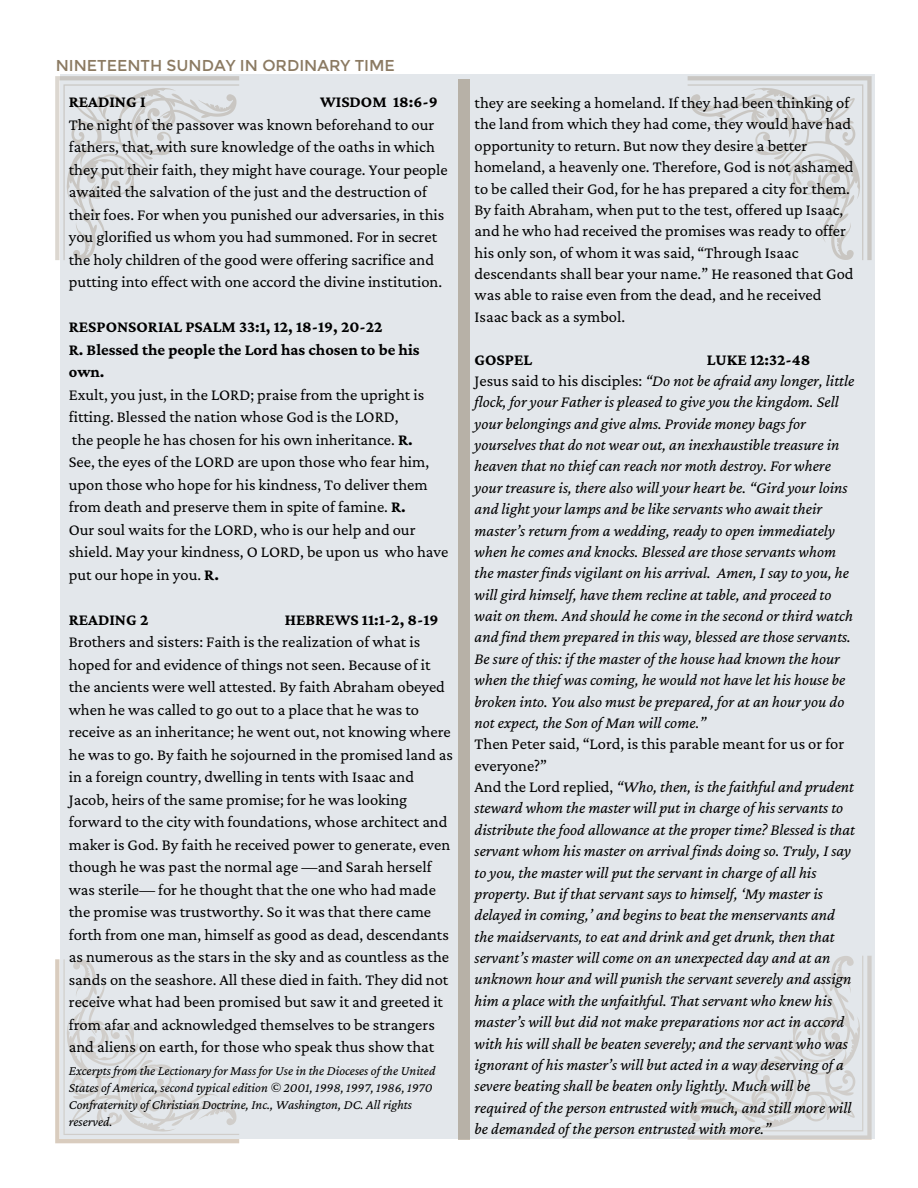
<style>
.page{position:relative;width:918px;height:1188px;background:#fff}
.page>*{position:absolute;margin:0;border:0;box-sizing:border-box;transform-origin:0 0}
.t1{font:16.5px/22.5px "Crimson Pro";color:#000}
.t2{font:italic 16.5px/21.3px "Crimson Pro";color:#000}
.t3{font:700 16.5px/22.5px "Crimson Pro";color:#000}
.t4{font:15.75px "Montserrat";color:#8b7a62}
.t5{font:italic 13.5px/16.8px "Crimson Pro";color:#000}
.s1{font-weight:700}
.s2{font-weight:700;font-style:normal}
.s3{font-style:normal}
</style>
<div class="page">
<svg style="left:55px;top:959px;width:184px;height:184px;background:#dcd0c3"></svg>
<div style="left:60px;top:75px;width:814px;height:1064px;background:#e3e7eb"></div>
<svg style="left:55px;top:76px;width:184px;height:184px"></svg>
<div style="left:459px;top:79px;width:11px;height:1061px;background:#b7b1a7"></div>
<svg style="left:688px;top:76px;width:184px;height:184px"></svg>
<p class="t4" style="left:56px;top:55px;width:341px">NINETEENTH SUNDAY IN ORDINARY TIME</p>
<p class="t3" style="left:69px;top:90px;width:78px">READING I</p>
<p class="t3" style="left:320px;top:90px;width:119px">WISDOM 18:6-9</p>
<p class="t1" style="left:69px;top:113px;width:380px">The night of the passover was known beforehand to our fathers, that, with sure knowledge of the oaths in which they put their faith, they might have courage. Your people awaited the salvation of the just and the destruction of their foes. For when you punished our adversaries, in this you glorified us whom you had summoned. For in secret the holy children of the good were offering sacrifice and putting into effect with one accord the divine institution.</p>
<p class="t3" style="left:69px;top:315px;width:352px">RESPONSORIAL PSALM 33:1, 12, 18-19, 20-22<br>R. Blessed the people the Lord has chosen to be his own.</p>
<p class="t1" style="left:69px;top:383px;width:381px">Exult, you just, in the LORD; praise from the upright is fitting. Blessed the nation whose God is the LORD,<br>the people he has chosen for his own inheritance. <span class="s1">R.<br></span>See, the eyes of the LORD are upon those who fear him, upon those who hope for his kindness, To deliver them from death and preserve them in spite of famine. <span class="s1">R.<br></span>Our soul waits for the LORD, who is our help and our shield. May your kindness, O LORD, be upon us who have put our hope in you. <span class="s1">R.</span></p>
<p class="t3" style="left:69px;top:608px;width:81px">READING 2</p>
<p class="t3" style="left:285px;top:608px;width:155px">HEBREWS 11:1-2, 8-19</p>
<p class="t1" style="left:69px;top:630px;width:386px">Brothers and sisters: Faith is the realization of what is hoped for and evidence of things not seen. Because of it the ancients were well attested. By faith Abraham obeyed when he was called to go out to a place that he was to receive as an inheritance; he went out, not knowing where he was to go. By faith he sojourned in the promised land as in a foreign country, dwelling in tents with Isaac and Jacob, heirs of the same promise; for he was looking forward to the city with foundations, whose architect and maker is God. By faith he received power to generate, even though he was past the normal age —and Sarah herself was sterile— for he thought that the one who had made the promise was trustworthy. So it was that there came forth from one man, himself as good as dead, descendants as numerous as the stars in the sky and as countless as the sands on the seashore. All these died in faith. They did not receive what had been promised but saw it and greeted it from afar and acknowledged themselves to be strangers and aliens on earth, for those who speak thus show that</p>
<p class="t5" style="left:69px;top:1062px;width:368px">Excerpts from the Lectionary for Mass for Use in the Dioceses of the United States of America, second typical edition © 2001, 1998, 1997, 1986, 1970<br>Confraternity of Christian Doctrine, Inc., Washington, DC. All rights reserved.</p>
<p class="t1" style="left:475px;top:92px;width:381px;line-height:21.3px">they are seeking a homeland. If they had been thinking of the land from which they had come, they would have had opportunity to return. But now they desire a better homeland, a heavenly one. Therefore, God is not ashamed to be called their God, for he has prepared a city for them.<br>By faith Abraham, when put to the test, offered up Isaac, and he who had received the promises was ready to offer his only son, of whom it was said, “Through Isaac descendants shall bear your name.” He reasoned that God was able to raise even from the dead, and he received Isaac back as a symbol.</p>
<p class="t3" style="left:475px;top:348px;width:59px">GOSPEL</p>
<p class="t2" style="left:475px;top:348px;width:381px;text-indent:232px"><span class="s2">LUKE 12:32-48<br></span><span class="s3">Jesus said to his disciples:</span> “Do not be afraid any longer, little flock, for your Father is pleased to give you the kingdom. Sell your belongings and give alms. Provide money bags for yourselves that do not wear out, an inexhaustible treasure in heaven that no thief can reach nor moth destroy. For where your treasure is, there also will your heart be. “Gird your loins and light your lamps and be like servants who await their master’s return from a wedding, ready to open immediately when he comes and knocks. Blessed are those servants whom the master finds vigilant on his arrival. Amen, I say to you, he will gird himself, have them recline at table, and proceed to wait on them. And should he come in the second or third watch and find them prepared in this way, blessed are those servants.<br>Be sure of this: if the master of the house had known the hour when the thief was coming, he would not have let his house be broken into. You also must be prepared, for at an hour you do not expect, the Son of Man will come.”</p>
<p class="t2" style="left:475px;top:733px;width:382px"><span class="s3">Then Peter said, “Lord, is this parable meant for us or for everyone?”<br>And the Lord replied,</span> “Who, then, is thefaithful and prudent steward whom the master will put in charge of his servants to distribute thefood allowance at the proper time? Blessed is that servant whom his master on arrival finds doing so. Truly, I say to you, the master will put the servant in charge of all his property. But if that servant says to himself, ‘My master is delayed in coming,’ and begins to beat the menservants and the maidservants, to eat and drink and get drunk, then that servant’s master will come on an unexpected day and at an unknown hour and will punish the servant severely and assign him a place with the unfaithful. That servant who knew his master’s will but did not make preparations nor act in accord with his will shall be beaten severely; and the servant who was ignorant of his master’s will but acted in a way deserving of a severe beating shall be beaten only lightly. Much will be required of the person entrusted with much, and still more will be demanded of the person entrusted with more.”</p>
</div>
